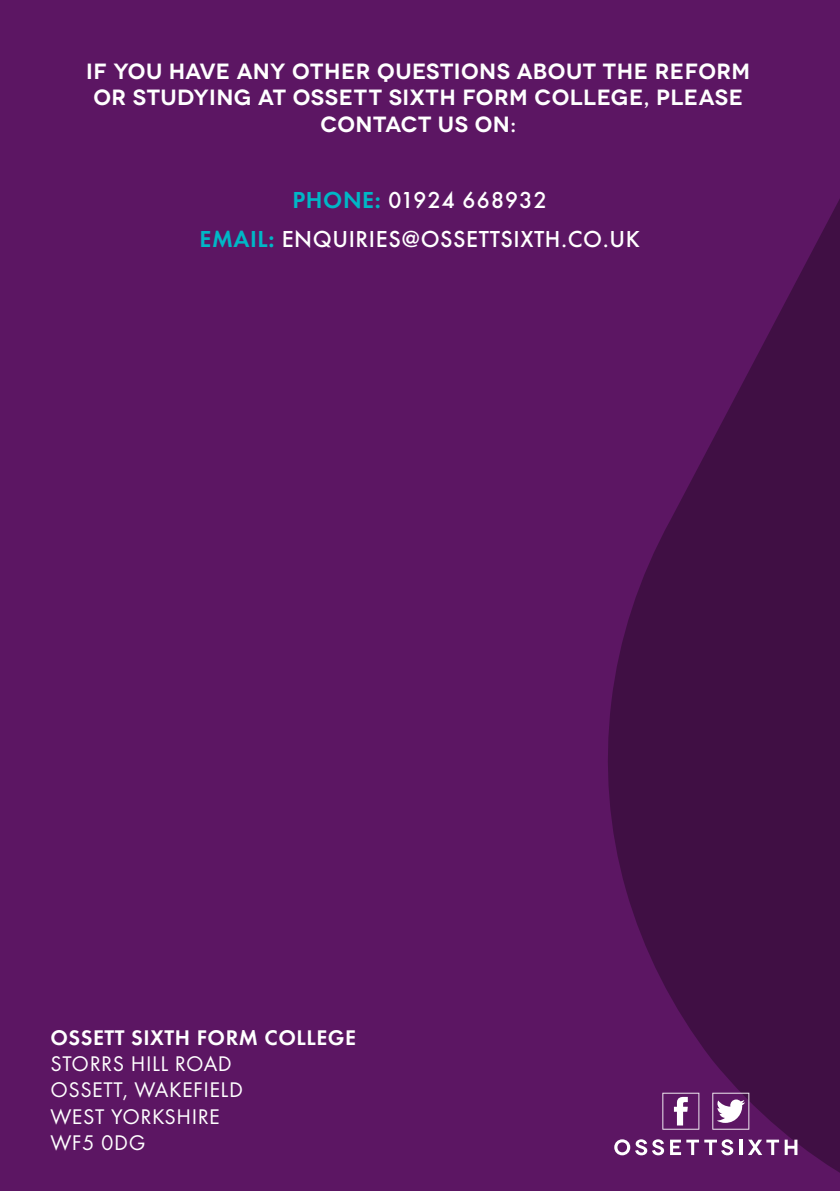
<style>
.page{position:relative;width:840px;height:1191px;background:#fff}
.page>*{position:absolute;margin:0;border:0;box-sizing:border-box;transform-origin:0 0}
.t1{font:500 24px/39.2px "Futura T";letter-spacing:.025em;color:#fff;text-align:center}
.t2{font:600 22px/26.4px "Novecentowide";letter-spacing:.025em;color:#fff;text-align:center}
.t3{font:22px/26.4px "Futura T";letter-spacing:.025em;color:#fff}
.t4{font:600 22px "Futura T";letter-spacing:.025em;color:#fff}
.s1{font-weight:600;color:#00b7c6}
</style>
<div class="page">
<div style="left:0;top:0;width:839px;height:1191px;background:#5c1663"></div>
<svg style="left:608px;top:201px;width:231px;height:971px;fill:#400f44"></svg>
<svg style="left:662px;top:1092px;width:37px;height:37px"></svg>
<svg style="left:712px;top:1092px;width:36px;height:37px"></svg>
<svg style="left:614px;top:1139px;width:49px;height:16px"></svg>
<svg style="left:669px;top:1139px;width:11px;height:16px"></svg>
<svg style="left:686px;top:1139px;width:12px;height:16px"></svg>
<svg style="left:704px;top:1139px;width:29px;height:16px"></svg>
<hr style="left:738px;top:1139px;width:3px;height:16px;background:#fff">
<svg style="left:747px;top:1139px;width:31px;height:16px"></svg>
<svg style="left:784px;top:1139px;width:13px;height:16px"></svg>
<p class="t2" style="left:86px;top:58px;width:665px">IF YOU HAVE ANY OTHER QUESTIONS ABOUT THE REFORM<br>OR STUDYING AT OSSETT SIXTH FORM COLLEGE, PLEASE<br>CONTACT US ON:</p>
<p class="t1" style="left:199px;top:180px;width:441px"><span class="s1">PHONE:</span> 01924 668932<br><span class="s1">EMAIL:</span> ENQUIRIES@OSSETTSIXTH.CO.UK</p>
<p class="t4" style="left:50px;top:1024px;width:307px">OSSETT SIXTH FORM COLLEGE</p>
<p class="t3" style="left:50px;top:1050px;width:194px">STORRS HILL ROAD<br>OSSETT, WAKEFIELD<br>WEST YORKSHIRE<br>WF5 0DG</p>
</div>
